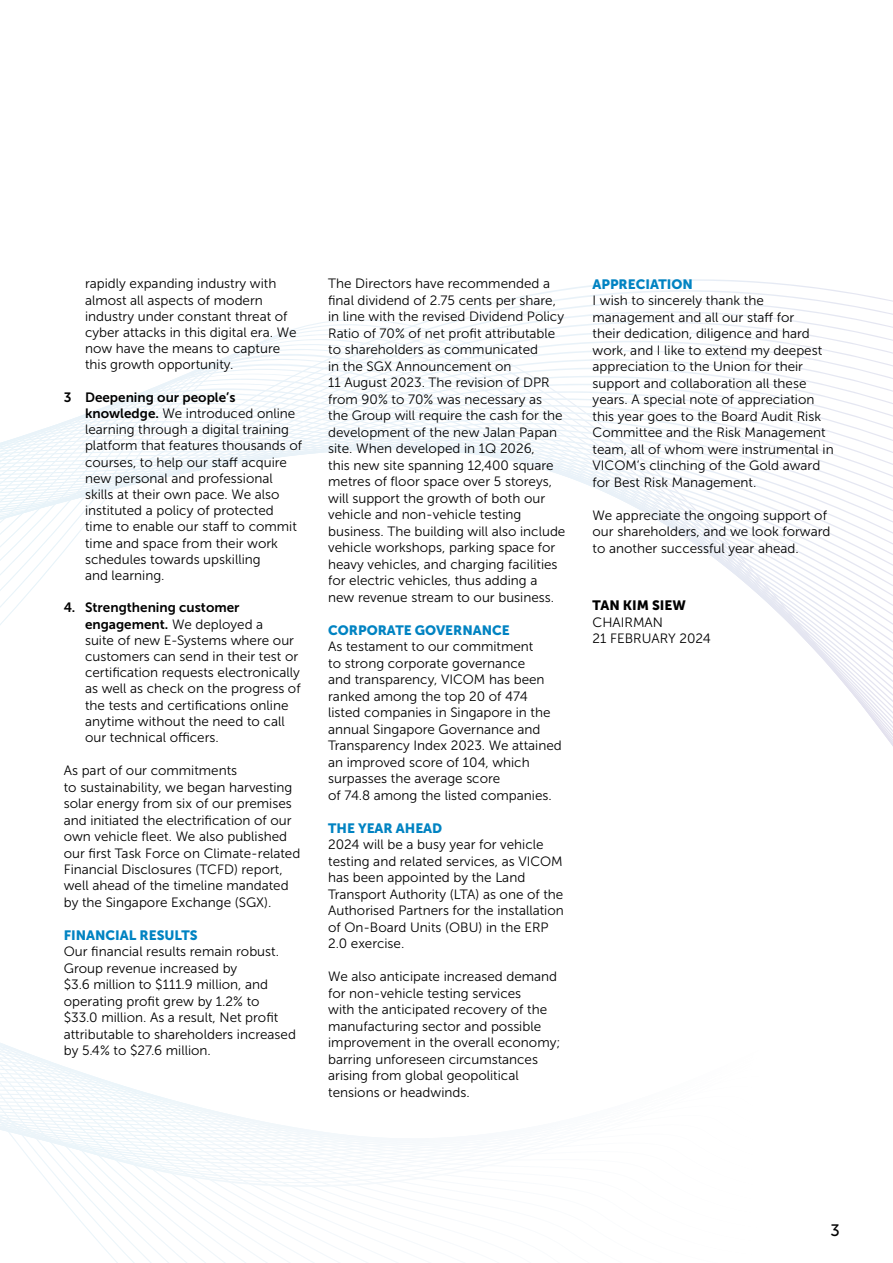
<style>
.page{position:relative;width:893px;height:1263px;background:#fff}
.page>*{position:absolute;margin:0;border:0;box-sizing:border-box;transform-origin:0 0}
.t1{font:16.5px "Museo Sans 500";color:#000}
.t2{font:13.5px/16.5px "Museo Sans 300";color:#000}
.t3{font:13.5px/16.2px "Museo Sans 700";color:#000}
.t4{font:13.5px "Museo Sans 900";color:#0083c2}
.t5{font:13.5px "Museo Sans 900";color:#000}
.s1{font-family:"Museo Sans 700"}
.s2{font-family:"Museo Sans 300"}
</style>
<div class="page">
<svg style="left:0;top:279px;width:893px;height:321px"></svg>
<svg style="left:0;top:1043px;width:398px;height:199px"></svg>
<p class="t2" style="left:85px;top:276px;width:213px">rapidly expanding industry with almost all aspects of modern industry under constant threat of cyber attacks in this digital era. We now have the means to capture this growth opportunity.</p>
<p class="t3" style="left:64px;top:389px;width:173px">3 Deepening our people’s</p>
<p class="t2" style="left:85px;top:405px;width:218px"><span class="s1">knowledge.</span> We introduced online learning through a digital training platform that features thousands of courses, to help our staff acquire new personal and professional skills at their own pace. We also instituted a policy of protected time to enable our staff to commit time and space from their work schedules towards upskilling<br>and learning.</p>
<p class="t3" style="left:85px;top:600px;width:180px;text-indent:-21px">4. Strengthening customer engagement. <span class="s2">We deployed a</span></p>
<p class="t2" style="left:85px;top:632px;width:217px">suite of new E-Systems where our customers can send in their test or certification requests electronically as well as check on the progress of the tests and certifications online anytime without the need to call our technical officers.</p>
<p class="t2" style="left:64px;top:762px;width:238px">As part of our commitments<br>to sustainability, we began harvesting solar energy from six of our premises and initiated the electrification of our own vehicle fleet. We also published our first Task Force on Climate-related Financial Disclosures (TCFD) report, well ahead of the timeline mandated by the Singapore Exchange (SGX).</p>
<p class="t4" style="left:64px;top:927px;width:135px">FINANCIAL RESULTS</p>
<p class="t2" style="left:64px;top:944px;width:234px">Our financial results remain robust.<br>Group revenue increased by<br>$3.6 million to $111.9 million, and operating profit grew by 1.2% to $33.0 million. As a result, Net profit attributable to shareholders increased by 5.4% to $27.6 million.</p>
<p class="t2" style="left:328px;top:275px;width:239px">The Directors have recommended a final dividend of 2.75 cents per share, in line with the revised Dividend Policy Ratio of 70% of net profit attributable to shareholders as communicated<br>in the SGX Announcement on<br>11 August 2023. The revision of DPR from 90% to 70% was necessary as<br>the Group will require the cash for the development of the new Jalan Papan site. When developed in 1Q 2026,<br>this new site spanning 12,400 square metres of floor space over 5 storeys, will support the growth of both our vehicle and non-vehicle testing business. The building will also include vehicle workshops, parking space for heavy vehicles, and charging facilities for electric vehicles, thus adding a new revenue stream to our business.</p>
<p class="t4" style="left:328px;top:622px;width:183px">CORPORATE GOVERNANCE</p>
<p class="t2" style="left:328px;top:638px;width:235px">As testament to our commitment<br>to strong corporate governance<br>and transparency, VICOM has been ranked among the top 20 of 474 listed companies in Singapore in the annual Singapore Governance and<br>Transparency Index 2023. We attained an improved score of 104, which surpasses the average score<br>of 74.8 among the listed companies.</p>
<p class="t4" style="left:328px;top:820px;width:116px">THE YEAR AHEAD</p>
<p class="t2" style="left:328px;top:836px;width:237px">2024 will be a busy year for vehicle testing and related services, as VICOM has been appointed by the Land Transport Authority (LTA) as one of the Authorised Partners for the installation of On-Board Units (OBU) in the ERP 2.0 exercise.</p>
<p class="t2" style="left:328px;top:968px;width:234px">We also anticipate increased demand for non-vehicle testing services<br>with the anticipated recovery of the manufacturing sector and possible improvement in the overall economy; barring unforeseen circumstances arising from global geopolitical tensions or headwinds.</p>
<p class="t4" style="left:593px;top:276px;width:102px">APPRECIATION</p>
<p class="t2" style="left:593px;top:293px;width:243px">I wish to sincerely thank the management and all our staff for<br>their dedication, diligence and hard work, and I like to extend my deepest appreciation to the Union for their support and collaboration all these years. A special note of appreciation this year goes to the Board Audit Risk Committee and the Risk Management team, all of whom were instrumental in VICOM’s clinching of the Gold award for Best Risk Management.</p>
<p class="t2" style="left:593px;top:507px;width:239px">We appreciate the ongoing support of our shareholders, and we look forward to another successful year ahead.</p>
<p class="t5" style="left:593px;top:598px;width:95px">TAN KIM SIEW</p>
<p class="t2" style="left:593px;top:614px;width:120px">CHAIRMAN<br>21 FEBRUARY 2024</p>
<p class="t1" style="left:830px;top:1221px;width:11px">3</p>
</div>
